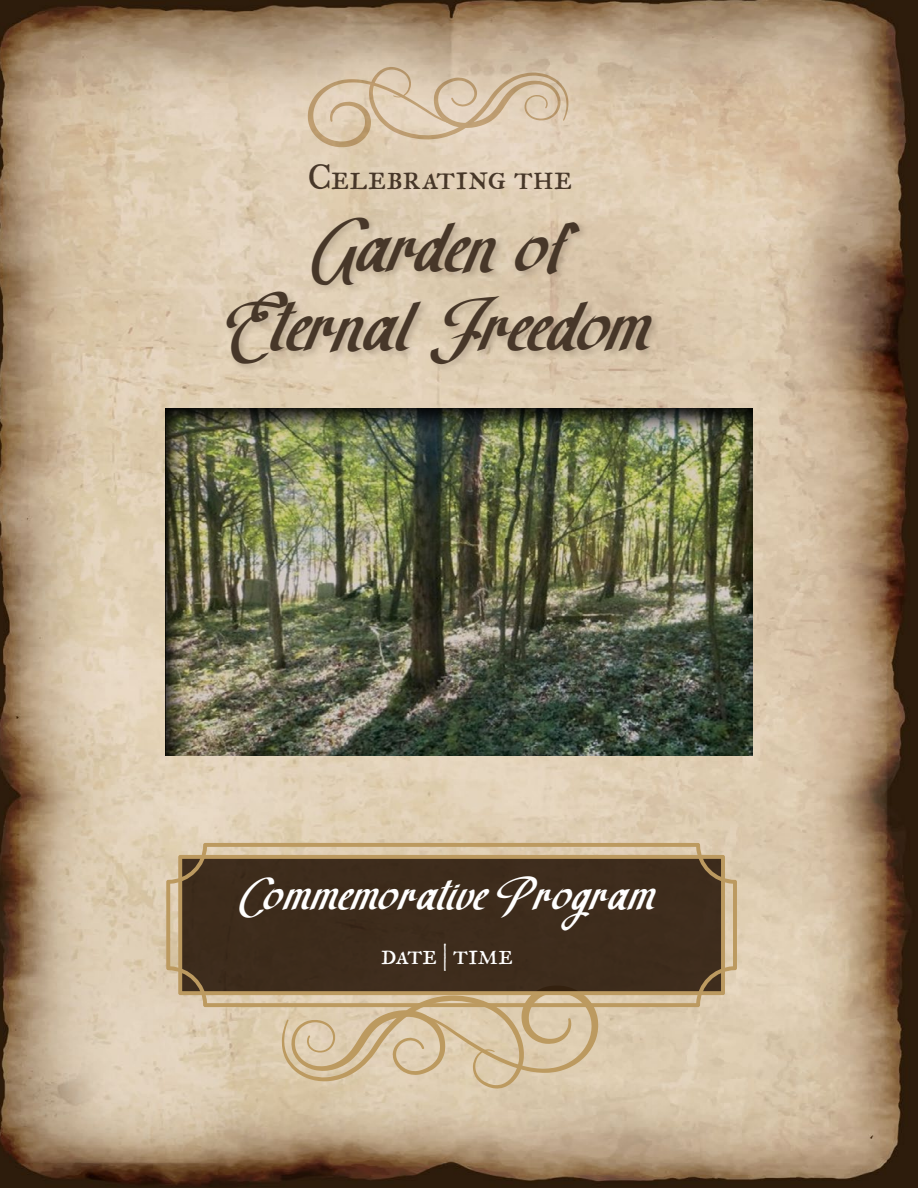
<style>
.page{position:relative;width:918px;height:1188px;background:#fff}
.page>*{position:absolute;margin:0;border:0;box-sizing:border-box;transform-origin:0 0}
.t1{font:49.5px/79.5px "The Brown Wall";color:#473729;text-align:center}
.t2{font:30px "The Brown Wall";letter-spacing:.02em;color:#fff}
.t3{font:30px "IM FELL Great Primer Roman SC";letter-spacing:.005em;color:#473729}
.t4{font:24px "IM FELL Great Primer Roman SC";letter-spacing:-.005em;color:#fff}
</style>
<div class="page">
<img style="left:0;top:0;width:918px;height:1188px">
<svg style="left:282px;top:1007px;width:317px;height:82px;background:#d7c3a2"></svg>
<img style="left:152px;top:399px;width:613px;height:357px">
<svg style="left:307px;top:67px;width:262px;height:81px;background:#d9c5aa"></svg>
<svg style="left:166px;top:843px;width:571px;height:164px;background:#604d37"></svg>
<div style="left:225px;top:215px;width:436px;height:157px;background:#473729;opacity:.22"></div>
<p class="t3" style="left:308px;top:158px;width:266px">Celebrating the</p>
<p class="t1" style="left:226px;top:215px;width:425px">Garden of<br>Eternal Freedom</p>
<p class="t2" style="left:240px;top:882px;width:417px">Commemorative Program</p>
<p class="t4" style="left:381px;top:939px;width:133px">date | time</p>
</div>
